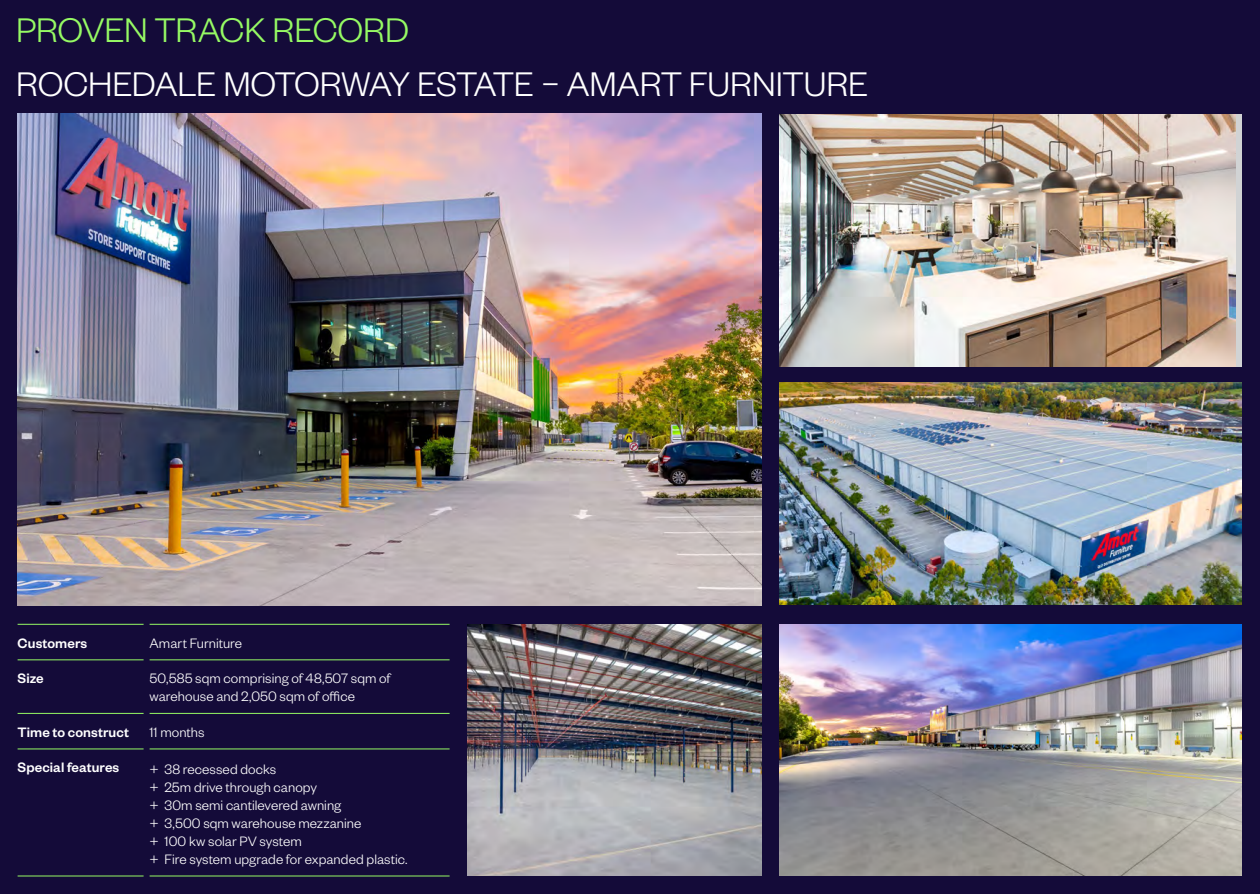
<style>
.page{position:relative;width:1260px;height:894px;background:#140b39}
.page>*{position:absolute;margin:0;border:0;box-sizing:border-box;transform-origin:0 0}
.t1{font:300 37.5px "Founders Grotesk";letter-spacing:-.01em;color:#fff}
.t2{font:300 37.5px "Founders Grotesk";letter-spacing:-.01em;color:#96fa64}
.t3{font:300 15px/18px "Founders Grotesk";letter-spacing:.005em;color:#fff}
.t4{font:500 15px "Founders Grotesk";letter-spacing:.005em;color:#fff}
</style>
<div class="page">
<hr style="left:18px;top:624px;width:126px;height:1px;background:#96fa64">
<hr style="left:150px;top:624px;width:300px;height:1px;background:#96fa64">
<hr style="left:18px;top:660px;width:126px;height:1px;background:#96fa64">
<hr style="left:150px;top:660px;width:300px;height:1px;background:#96fa64">
<hr style="left:18px;top:713px;width:126px;height:1px;background:#96fa64">
<hr style="left:150px;top:713px;width:300px;height:1px;background:#96fa64">
<hr style="left:18px;top:749px;width:126px;height:1px;background:#96fa64">
<hr style="left:150px;top:749px;width:300px;height:1px;background:#96fa64">
<hr style="left:18px;top:876px;width:126px;height:1px;background:#96fa64">
<hr style="left:150px;top:876px;width:300px;height:1px;background:#96fa64">
<img style="left:18px;top:114px;width:744px;height:492px">
<img style="left:780px;top:624px;width:462px;height:252px">
<img style="left:468px;top:624px;width:294px;height:252px">
<img style="left:780px;top:383px;width:462px;height:221px">
<img style="left:780px;top:114px;width:455px;height:253px">
<h1 class="t2" style="left:16px;top:7px;width:395px">PROVEN TRACK RECORD</h1>
<h1 class="t1" style="left:16px;top:61px;width:854px">ROCHEDALE MOTORWAY ESTATE – AMART FURNITURE</h1>
<p class="t4" style="left:18px;top:634px;width:71px">Customers</p>
<p class="t3" style="left:150px;top:633px;width:94px">Amart Furniture</p>
<p class="t4" style="left:18px;top:669px;width:28px">Size</p>
<p class="t3" style="left:150px;top:669px;width:243px">50,585 sqm comprising of 48,507 sqm of warehouse and 2,050 sqm of office</p>
<p class="t4" style="left:18px;top:723px;width:113px">Time to construct</p>
<p class="t3" style="left:150px;top:722px;width:57px">11 months</p>
<p class="t4" style="left:18px;top:758px;width:103px">Special features</p>
<p class="t3" style="left:150px;top:759px;width:260px">+ 38 recessed docks<br>+ 25m drive through canopy<br>+ 30m semi cantilevered awning<br>+ 3,500 sqm warehouse mezzanine<br>+ 100 kw solar PV system<br>+ Fire system upgrade for expanded plastic.</p>
</div>
